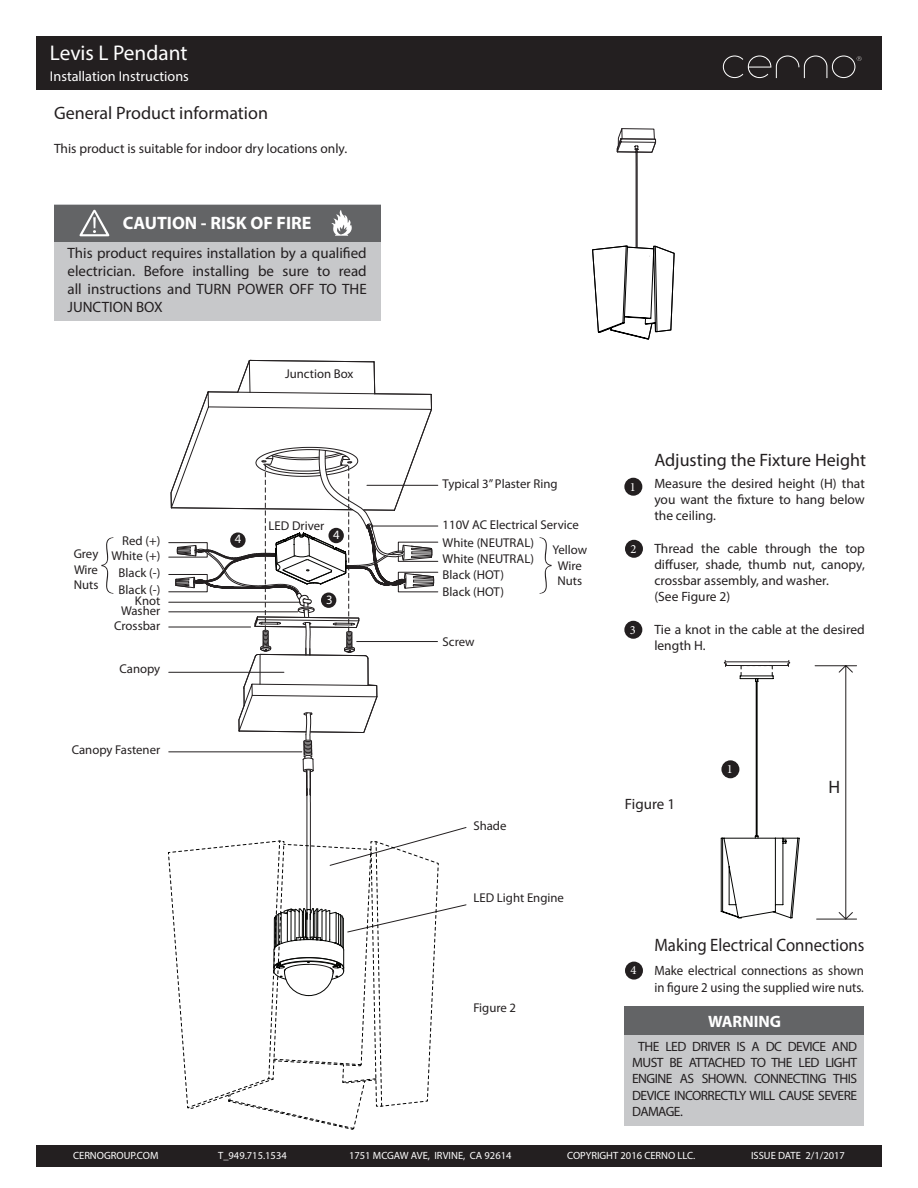
<style>
.page{position:relative;width:918px;height:1188px;background:#fff}
.page>*{position:absolute;margin:0;border:0;box-sizing:border-box;transform-origin:0 0}
.t1{font:21.3px "Myriad Pro";color:#fff}
.t2{font:18px "Myriad Pro";color:#231f20}
.t3{font:18px "Myriad Pro";color:#231f20;scale:.93 1}
.t4{font:700 18px "Myriad Pro";color:#fff}
.t5{font:700 16.5px "Myriad Pro";color:#fff}
.t6{font:15px/18px "Myriad Pro";color:#231f20;text-align:justify}
.t7{font:14.25px "Myriad Pro";color:#fff}
.t8{font:13.5px/16.2px "Myriad Pro";color:#231f20;text-align:justify}
.t9{font:13.5px/16.2px "Myriad Pro";color:#231f20;scale:.95 1}
.t10{font:12.75px/15.3px "Myriad Pro";color:#231f20;text-align:center}
.t11{font:12.75px "Myriad Pro";color:#fff}
.t12{font:12.6px "Minion Pro";color:#fff}
.t13{font:10.5px "Myriad Pro";color:#fff}
</style>
<div class="page">
<div style="left:36px;top:36px;width:846px;height:54px;background:#231f20"></div>
<svg style="left:723px;top:55px;width:139px;height:23px"></svg>
<div style="left:36px;top:1145px;width:846px;height:21px;background:#231f20"></div>
<div style="left:54px;top:205px;width:326px;height:116px;background:#c7c8ca"></div>
<div style="left:54px;top:205px;width:326px;height:37px;background:#636466"></div>
<svg style="left:331px;top:210px;width:21px;height:26px"></svg>
<svg style="left:79px;top:210px;width:30px;height:26px"></svg>
<div style="left:721px;top:760px;width:18px;height:18px;background:#231f20;border-radius:50%"></div>
<div style="left:624px;top:621px;width:18px;height:18px;background:#231f20;border-radius:50%"></div>
<div style="left:625px;top:540px;width:18px;height:18px;background:#231f20;border-radius:50%"></div>
<div style="left:624px;top:478px;width:18px;height:18px;background:#231f20;border-radius:50%"></div>
<div style="left:625px;top:962px;width:18px;height:18px;background:#231f20;border-radius:50%"></div>
<div style="left:624px;top:1014px;width:240px;height:111px;background:#c7c8ca"></div>
<div style="left:624px;top:1006px;width:240px;height:29px;background:#636466"></div>
<svg style="left:540px;top:537px;width:12px;height:57px"></svg>
<svg style="left:101px;top:537px;width:12px;height:57px"></svg>
<hr style="left:756px;top:681px;width:1px;height:155px;background:#040503">
<hr style="left:757px;top:681px;width:1px;height:155px;background:#040503">
<svg style="left:721px;top:836px;width:79px;height:82px"></svg>
<svg style="left:168px;top:360px;width:298px;height:770px"></svg>
<svg style="left:592px;top:128px;width:83px;height:212px"></svg>
<hr style="left:726px;top:662px;width:44px;height:1px;background:#231f20">
<svg style="left:723px;top:660px;width:4px;height:7px"></svg>
<hr style="left:726px;top:665px;width:44px;height:1px;background:#231f20">
<svg style="left:740px;top:660px;width:51px;height:22px"></svg>
<hr style="left:815px;top:666px;width:42px;height:1px;background:#231f20">
<hr style="left:817px;top:919px;width:40px;height:1px;background:#231f20">
<svg style="left:839px;top:665px;width:14px;height:254px"></svg>
<h1 class="t1" style="left:50px;top:40px;width:139px">Levis L Pendant</h1>
<p class="t7" style="left:50px;top:67px;width:140px">Installation Instructions</p>
<p class="t2" style="left:54px;top:102px;width:216px">General Product information</p>
<p class="t8" style="left:54px;top:140px;width:295px">This product is suitable for indoor dry locations only.</p>
<p class="t4" style="left:123px;top:211px;width:190px">CAUTION - RISK OF FIRE</p>
<p class="t6" style="left:68px;top:243px;width:301px">This product requires installation by a qualified electrician. Before installing be sure to read all instructions and TURN POWER OFF TO THE JUNCTION BOX</p>
<p class="t10" style="left:122px;top:532px;width:40px">Red (+)</p>
<p class="t10" style="left:285px;top:366px;width:70px">Junction Box</p>
<p class="t11" style="left:235px;top:531px;width:8px">4</p>
<p class="t10" style="left:269px;top:518px;width:57px">LED Driver</p>
<p class="t11" style="left:333px;top:527px;width:8px">4</p>
<p class="t10" style="left:74px;top:549px;width:88px;line-height:13.6px;text-align:left">Grey White (+)<br>Wire</p>
<p class="t10" style="left:74px;top:577px;width:26px">Nuts</p>
<p class="t10" style="left:119px;top:565px;width:43px">Black (-)</p>
<p class="t10" style="left:119px;top:582px;width:43px">Black (-)</p>
<p class="t10" style="left:135px;top:593px;width:27px">Knot</p>
<p class="t11" style="left:326px;top:592px;width:8px">3</p>
<p class="t10" style="left:114px;top:603px;width:48px;line-height:14.5px">Washer<br>Crossbar</p>
<p class="t10" style="left:120px;top:661px;width:42px">Canopy</p>
<p class="t10" style="left:72px;top:742px;width:90px">Canopy Fastener</p>
<p class="t10" style="left:443px;top:476px;width:116px">Typical 3”Plaster Ring</p>
<p class="t10" style="left:443px;top:517px;width:138px">110V AC Electrical Service</p>
<p class="t10" style="left:443px;top:535px;width:93px">White (NEUTRAL)</p>
<p class="t10" style="left:443px;top:551px;width:93px">White (NEUTRAL)</p>
<p class="t10" style="left:443px;top:584px;width:63px">Black (HOT)</p>
<p class="t10" style="left:443px;top:567px;width:63px">Black (HOT)</p>
<p class="t10" style="left:443px;top:634px;width:33px">Screw</p>
<p class="t10" style="left:552px;top:542px;width:36px">Yellow<br>Wire<br>Nuts</p>
<p class="t12" style="left:630px;top:478px;width:8px">1</p>
<p class="t12" style="left:630px;top:540px;width:8px">2</p>
<p class="t12" style="left:630px;top:621px;width:8px">3</p>
<p class="t2" style="left:654px;top:449px;width:213px">Adjusting the Fixture Height</p>
<p class="t8" style="left:654px;top:475px;width:212px">Measure the desired height (H) that you want the fixture to hang below the ceiling.</p>
<p class="t8" style="left:654px;top:540px;width:212px">Thread the cable through the top diffuser, shade, thumb nut, canopy, crossbar assembly, and washer.</p>
<p class="t8" style="left:654px;top:588px;width:77px">(See Figure 2)</p>
<p class="t8" style="left:654px;top:621px;width:212px">Tie a knot in the cable at the desired length H.</p>
<p class="t10" style="left:473px;top:818px;width:35px">Shade</p>
<p class="t10" style="left:473px;top:890px;width:92px">LED Light Engine</p>
<p class="t10" style="left:473px;top:1000px;width:44px">Figure 2</p>
<p class="t6" style="left:625px;top:795px;width:52px">Figure 1</p>
<p class="t12" style="left:727px;top:761px;width:8px">1</p>
<p class="t2" style="left:829px;top:776px;width:13px">H</p>
<p class="t12" style="left:630px;top:962px;width:8px">4</p>
<p class="t3" style="left:654px;top:934px;width:228px">Making Electrical Connections</p>
<p class="t9" style="left:654px;top:963px;width:222px">Make electrical connections as shown in figure 2 using the supplied wire nuts.</p>
<p class="t5" style="left:708px;top:1011px;width:75px">WARNING</p>
<p class="t8" style="left:632px;top:1038px;width:226px;text-indent:6px">THE LED DRIVER IS A DC DEVICE AND MUST BE ATTACHED TO THE LED LIGHT ENGINE AS SHOWN. CONNECTING THIS DEVICE INCORRECTLY WILL CAUSE SEVERE DAMAGE.</p>
<p class="t13" style="left:73px;top:1149px;width:87px">CERNOGROUP.COM</p>
<p class="t13" style="left:218px;top:1149px;width:70px">T_949.715.1534</p>
<p class="t13" style="left:349px;top:1149px;width:164px">1751 MCGAW AVE, IRVINE, CA 92614</p>
<p class="t13" style="left:567px;top:1149px;width:130px">COPYRIGHT 2016 CERNO LLC.</p>
<p class="t13" style="left:751px;top:1149px;width:95px">ISSUE DATE 2/1/2017</p>
</div>
